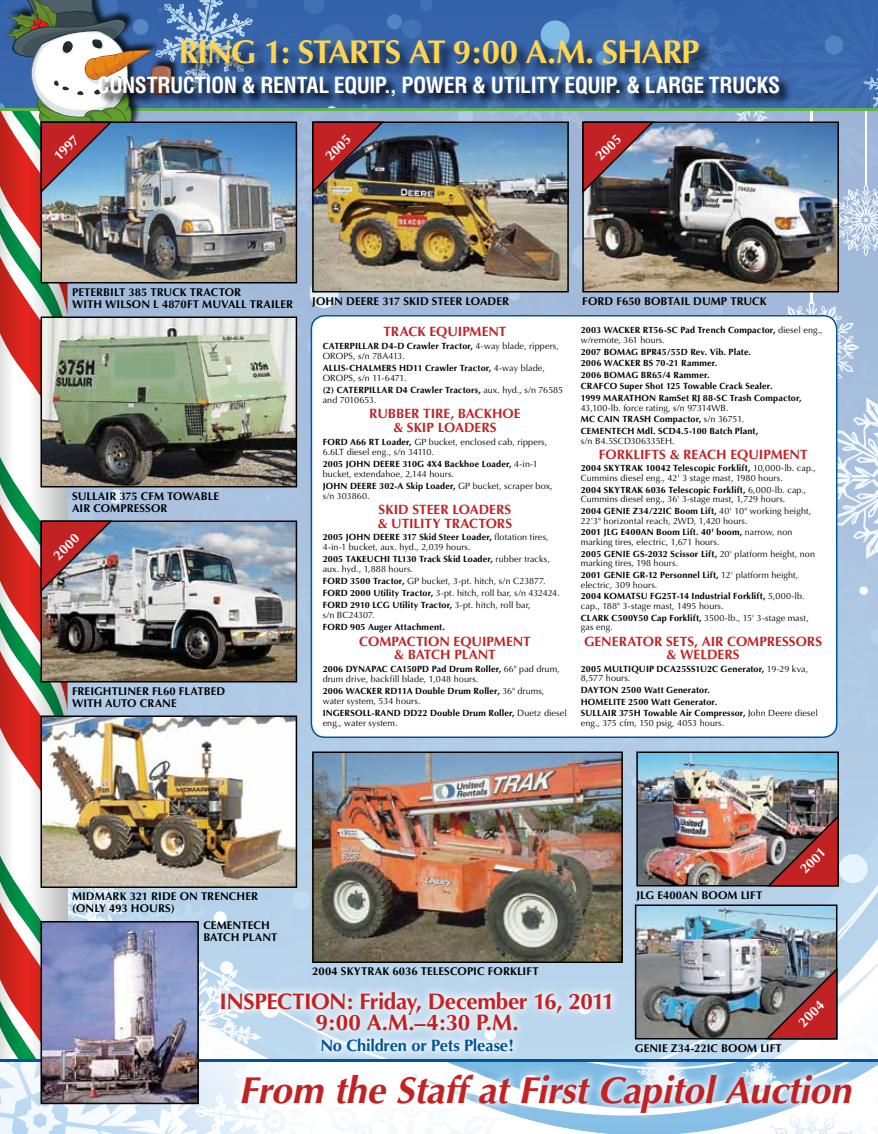
<style>
.page{position:relative;width:878px;height:1134px;background:#fff}
.page>*{position:absolute;margin:0;border:0;box-sizing:border-box;transform-origin:0 0}
.t1{font:italic 700 37.5px "Optima";letter-spacing:-.015em;color:#c32224}
.t2{font:700 33px "Optima";letter-spacing:-.045em;color:#ffd54f}
.t3{font:700 22.5px/21px "Optima";letter-spacing:-.025em;color:#c32224;text-align:center}
.t4{font:700 condensed 21.75px "Helvetica";letter-spacing:-.02em;color:#fff}
.t5{font:700 16.5px "Optima";letter-spacing:-.015em;color:#005498}
.t6{font:700 13.5px/13.5px "Optima";letter-spacing:-.005em;color:#c32224}
.t7{font:700 13.5px "Optima";color:#fff}
.t8{font:700 11.25px/12px "Optima";letter-spacing:.005em;color:#000}
.t9{font:9px/9.8px "Optima";letter-spacing:.005em;color:#000}
.t10{font:700 9px/11.6px "Optima";letter-spacing:.015em;color:#000}
.s1{font-weight:700}
.s2{font-weight:400}
</style>
<div class="page">
<img style="left:0;top:0;width:878px;height:1134px">
<svg style="left:98px;top:75px;width:694px;height:34px;background:#36567e"></svg>
<div style="left:180px;top:40px;width:534px;height:39px;background:#000;opacity:.75"></div>
<h2 class="t2" style="left:178px;top:33px;width:522px">RING 1: STARTS AT 9:00 A.M. SHARP</h2>
<h3 class="t7" style="left:51px;top:152px;width:31px;rotate:-45deg">1997</h3>
<h3 class="t4" style="left:98px;top:71px;width:684px">CONSTRUCTION &amp; RENTAL EQUIP., POWER &amp; UTILITY EQUIP. &amp; LARGE TRUCKS</h3>
<h3 class="t7" style="left:322px;top:153px;width:32px;rotate:-45deg">2005</h3>
<h3 class="t7" style="left:592px;top:153px;width:32px;rotate:-45deg">2005</h3>
<p class="t8" style="left:72px;top:286px;width:216px">PETERBILT 385 TRUCK TRACTOR<br>WITH WILSON L 4870FT MUVALL TRAILER</p>
<p class="t8" style="left:72px;top:490px;width:147px">SULLAIR 375 CFM TOWABLE<br>AIR COMPRESS</p>
<p class="t8" style="left:151px;top:502px;width:17px">OR</p>
<h3 class="t7" style="left:50px;top:552px;width:32px;rotate:-45deg">2000</h3>
<p class="t8" style="left:72px;top:685px;width:155px">FREIGHTLINER FL60 FLATBED<br>WITH AUTO CRANE</p>
<p class="t8" style="left:312px;top:295px;width:50px">JOH N DEERE</p>
<p class="t8" style="left:382px;top:295px;width:69px">317 SKID STEER</p>
<p class="t8" style="left:465px;top:295px;width:38px">LOADER</p>
<h3 class="t6" style="left:383px;top:325px;width:124px">TRACK EQUIPMENT</h3>
<p class="t9" style="left:322px;top:341px;width:238px;line-height:10.2px"><span class="s1">CATERPILLAR D4-D Crawler Tractor,</span> 4-way blade, rippers,<br>OROPS, s/n 78A413.</p>
<p class="t10" style="left:322px;top:362px;width:58px">ALLIS-CHALMERS</p>
<p class="t9" style="left:322px;top:363px;width:224px;line-height:10.2px;text-indent:76px"><span class="s1">H D11 Crawler Tractor,</span> 4-way blade,<br>OROPS, s/n 11-6471.</p>
<p class="t10" style="left:322px;top:385px;width:242px;line-height:10.2px">(2) CATERPILLAR D4 Crawler Tractors, <span class="s2">aux. hyd., s/n 76585 and 7010653.</span></p>
<h3 class="t6" style="left:393px;top:407px;width:127px;text-indent:-24px">RUBBER TIRE, BACKHOE &amp; SKIP LOADERS</h3>
<p class="t9" style="left:322px;top:437px;width:226px;line-height:10.2px"><span class="s1">FORD A66 RT Loader,</span> GP bucket, enclosed cab, rippers,<br>6.6LT diesel eng., s/n 34110.</p>
<p class="t10" style="left:322px;top:458px;width:64px">2005 JOH N DEERE</p>
<p class="t9" style="left:322px;top:459px;width:217px;line-height:10.2px;text-indent:80px"><span class="s1">310G 4X4 Backhoe Loader,</span> 4-in-1 bucket, extendahoe, 2,144 hours.</p>
<p class="t10" style="left:322px;top:480px;width:41px">JOH N DEERE</p>
<p class="t9" style="left:379px;top:481px;width:175px"><span class="s1">302-A Skip Loader,</span> GP bucket, scraper box,</p>
<p class="t9" style="left:322px;top:491px;width:48px">s/n 303860.</p>
<h3 class="t6" style="left:378px;top:503px;width:57px">SKID STEER</h3>
<h3 class="t6" style="left:378px;top:503px;width:128px;text-indent:75px">LOADERS &amp; UTILITY TRACTORS</h3>
<p class="t10" style="left:322px;top:532px;width:64px">2005 JOH N DEERE</p>
<p class="t9" style="left:323px;top:532px;width:227px;line-height:10.2px;text-indent:80px"><span class="s1">317 Skid Steer Loader,</span> flotation tires,<br>4-in-1 bucket, aux. hyd., 2,039 hours.</p>
<p class="t10" style="left:322px;top:554px;width:229px;line-height:10.2px">2005 TAKEUCH I TL130 Track Skid Loader, <span class="s2">rubber tracks, aux. hyd., 1,888 hours.</span></p>
<p class="t9" style="left:322px;top:575px;width:238px;line-height:12px"><span class="s1">FORD 3500 Tractor,</span> GP bucket, 3-pt. hitch, s/n C23877.<br><span class="s1">FORD 2000 Utility Tractor,</span> 3-pt. hitch, roll bar, s/n 432424.<br><span class="s1">FORD 2910 LCG Utility Tractor,</span> 3-pt. hitch, roll bar,</p>
<p class="t9" style="left:322px;top:611px;width:53px">s/n BC24307.</p>
<p class="t10" style="left:322px;top:622px;width:124px">FORD 905 Auger Attachment.</p>
<h3 class="t6" style="left:359px;top:634px;width:173px;text-align:center">COMPACTION EQUIPMENT &amp; BATCH PLANT</h3>
<p class="t9" style="left:322px;top:664px;width:238px;line-height:10.2px"><span class="s1">2006 DYNAPAC CA150PD Pad Drum Roller,</span> 66" pad drum, drum drive, backfill blade, 1,048 hours.</p>
<p class="t10" style="left:322px;top:686px;width:223px;line-height:10.2px">2006 WACKER RD11A Double Drum Roller, <span class="s2">36" drums, water system, 534 hours.</span></p>
<p class="t10" style="left:322px;top:708px;width:246px;line-height:10.2px">INGERSOLL-RAND DD22 Double Drum Roller, <span class="s2">Duetz diesel eng., water system.</span></p>
<p class="t8" style="left:582px;top:295px;width:186px">FORD F650 BOBTAIL DUMP TRUCK</p>
<p class="t10" style="left:580px;top:325px;width:243px;line-height:9.8px">2003 WACKER RT56-SC Pad Trench Compactor, <span class="s2">diesel eng., w/remote, 361 hours.</span></p>
<p class="t10" style="left:580px;top:346px;width:222px">2007 BOMAG BPR45/55D Rev. Vib. Plate.<br>2006 WACKER BS 70-21 Rammer.<br>2006 BOMAG BR65/4 Rammer.<br>CRAFCO Super Shot 125 Towable Crack Sealer.<br>1999 MARATH ON RamSet RJ 88-SC Trash Compactor,</p>
<p class="t9" style="left:580px;top:402px;width:165px;line-height:11.6px">43,100-lb. force rating, s/n 97314WB.<br><span class="s1">MC CAIN TRASH Compactor,</span> s/n 36751.<br><span class="s1">CEME</span></p>
<p class="t10" style="left:604px;top:425px;width:155px">NTECH Mdl. SCD4.5-100 Batch Plant,</p>
<p class="t9" style="left:580px;top:436px;width:95px">s/n B4.5SCD306335EH.</p>
<h3 class="t6" style="left:598px;top:448px;width:210px">FORKLIFTS &amp; REACH EQUIPMENT</h3>
<p class="t9" style="left:580px;top:464px;width:236px"><span class="s1">2004 SKYTRAK 10042 Telescopic Forklift,</span> 10,000-lb. cap.,<br>Cummins diesel eng., 42' 3 stage mast, 1980 hours.</p>
<p class="t9" style="left:580px;top:485px;width:227px"><span class="s1">2004 SKYTRAK 6036 Telescopic Forklift,</span> 6,000-lb. cap.,<br>Cummins diesel eng., 36' 3-stage mast, 1,729 hours.</p>
<p class="t9" style="left:580px;top:506px;width:232px"><span class="s1">2004 GENIE Z34/22IC Boom Lift,</span> 40' 10" working height,<br>22'3" horizontal reach, 2WD, 1,420 hours.</p>
<p class="t9" style="left:580px;top:528px;width:213px"><span class="s1">2001 JLG E400AN Boom Lift. 40' boom,</span> narrow, non marking tires, electric, 1,671 hours.</p>
<p class="t9" style="left:580px;top:549px;width:236px"><span class="s1">2005 GENIE GS-2032 Scissor Lift,</span> 20' platform height, non marking tires, 198 hours.</p>
<p class="t9" style="left:580px;top:570px;width:219px"><span class="s1">2001 GENIE GR-12 Personnel Lift,</span> 12' platform height, electric, 309 hours.</p>
<p class="t9" style="left:580px;top:592px;width:225px"><span class="s1">2004 KOMATSU FG25T-14 Industrial Forklift,</span> 5,000-lb. cap., 188" 3-stage mast, 1495 hours.</p>
<p class="t9" style="left:580px;top:613px;width:229px"><span class="s1">CLARK C500Y50 Cap Forklift,</span> 3500-lb., 15' 3-stage mast, gas eng.</p>
<h3 class="t6" style="left:584px;top:635px;width:191px">GENERATOR SETS, AIR COMPRESS</h3>
<h3 class="t6" style="left:795px;top:635px;width:20px">ORS</h3>
<h3 class="t6" style="left:666px;top:648px;width:59px">&amp; WELDERS</h3>
<p class="t10" style="left:580px;top:664px;width:229px;line-height:9.8px">2005 MULTIQUIP DCA25SS1U2C Generator, <span class="s2">19-29 kva,<br>8,577 hours.</span></p>
<p class="t10" style="left:580px;top:684px;width:238px">DAYTON 2500 Watt Generator.<br>HOME LITE 2500 Watt Generator.<br>SULLAIR 375H Towable Air Compressor, <span class="s2">John Deere diesel</span></p>
<p class="t9" style="left:580px;top:718px;width:145px">eng., 375 cfm, 150 psig, 4053 hours.</p>
<p class="t8" style="left:72px;top:891px;width:9px">Mid</p>
<p class="t8" style="left:95px;top:891px;width:165px">mark 321 Ride On Trencher</p>
<p class="t8" style="left:72px;top:903px;width:12px">(only</p>
<p class="t8" style="left:109px;top:903px;width:67px">493 hou rs)</p>
<p class="t8" style="left:203px;top:919px;width:16px">CEME</p>
<p class="t8" style="left:203px;top:919px;width:76px;text-indent:29px">NTECH<br>BATCH PLANT</p>
<p class="t8" style="left:312px;top:966px;width:146px">2004 SkyTrak 6036 Telescopic</p>
<p class="t8" style="left:487px;top:966px;width:29px">Fo rklift</p>
<p class="t8" style="left:636px;top:889px;width:127px">JLG E400AN BOOM LIFT</p>
<h3 class="t7" style="left:796px;top:866px;width:32px;rotate:-45deg">2001</h3>
<h3 class="t3" style="left:220px;top:991px;width:396px">INSPECTION: Friday, December 16, 2011<br>9:00 A.M.–4:30 P.M.</h3>
<h3 class="t5" style="left:320px;top:1036px;width:195px">No Children or Pets Please!</h3>
<h1 class="t1" style="left:239px;top:1068px;width:613px">From the Staff at First Capitol Auction</h1>
<h3 class="t7" style="left:795px;top:1019px;width:32px;rotate:-45deg">2004</h3>
<p class="t8" style="left:634px;top:1042px;width:148px">GENIE Z34-22IC BOOM LIFT</p>
</div>
